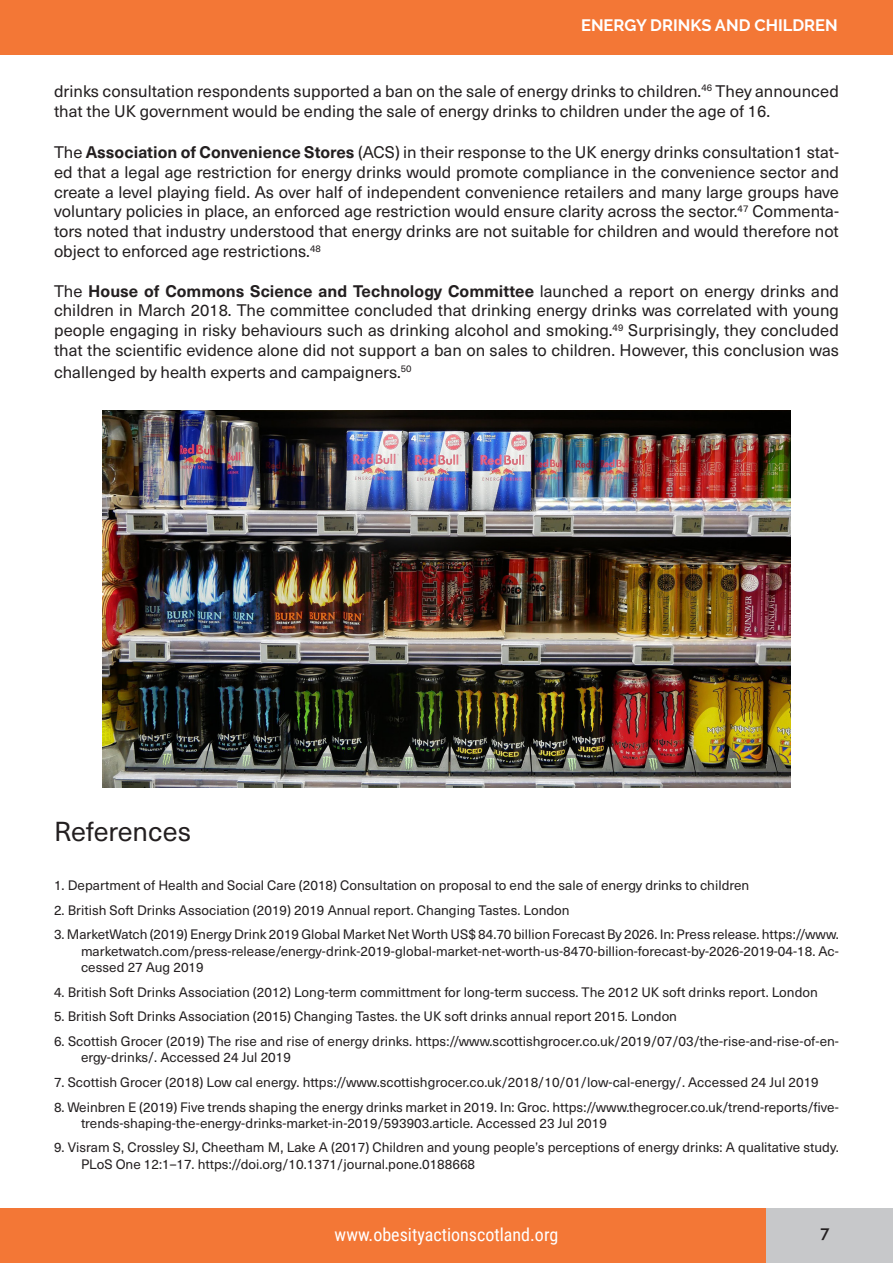
<style>
.page{position:relative;width:893px;height:1263px;background:#fff}
.page>*{position:absolute;margin:0;border:0;box-sizing:border-box;transform-origin:0 0}
.t1{font:27px "Neue Haas Unica W1 G";color:#231f20}
.t2{font:18px "Roboto Condensed";color:#fff}
.t3{font:16.5px/19.8px "Neue Haas Unica W1 G";color:#231f20;text-align:justify}
.Section_Header_-_Ali{font:700 16.5px "Raleway";color:#fff}
.t4{font:600 16.5px "Raleway";color:#231f20}
.t5{font:13.5px/16.2px "Neue Haas Unica W1 G";color:#231f20}
.s1{font-weight:700}
</style>
<div class="page">
<div style="left:0;top:0;width:893px;height:54px;background:#f37736"></div>
<div style="left:766px;top:1209px;width:127px;height:54px;background:#c7c8ca"></div>
<div style="left:0;top:1209px;width:766px;height:54px;background:#f37736"></div>
<img style="left:102px;top:410px;width:689px;height:377px">
<p class="Section_Header_-_Ali" style="left:581px;top:16px;width:258px">ENERGY DRINKS AND CHILDREN</p>
<p class="t3" style="left:54px;top:80px;width:786px">drinks consultation respondents supported a ban on the sale of energy drinks to children.<sup>46</sup> They announced that the UK government would be ending the sale of energy drinks to children under the age of 16.</p>
<p class="t3" style="left:54px;top:141px;width:786px">The <span class="s1">Association of Convenience Stores</span> (ACS) in their response to the UK energy drinks consultation1 stat&shy;ed that a legal age restriction for energy drinks would promote compliance in the convenience sector and create a level playing field. As over half of independent convenience retailers and many large groups have voluntary policies in place, an enforced age restriction would ensure clarity across the sector.<sup>47</sup> Commenta&shy;tors noted that industry understood that energy drinks are not suitable for children and would therefore not object to enforced age restrictions.<sup>48</sup></p>
<p class="t3" style="left:54px;top:280px;width:786px">The <span class="s1">House of Commons Science and Technology Committee</span> launched a report on energy drinks and children in March 2018. The committee concluded that drinking energy drinks was correlated with young people engaging in risky behaviours such as drinking alcohol and smoking.<sup>49</sup> Surprisingly, they concluded that the scientific evidence alone did not support a ban on sales to children. However, this conclusion was</p>
<p class="t3" style="left:54px;top:361px;width:359px">challenged by health experts and campaigners.<sup>50</sup></p>
<p class="t1" style="left:54px;top:812px;width:139px">References</p>
<p class="t5" style="left:54px;top:876px;width:697px">1. Department of Health and Social Care (2018) Consultation on proposal to end the sale of energy drinks to children</p>
<p class="t5" style="left:54px;top:901px;width:517px">2. British Soft Drinks Association (2019) 2019 Annual report. Changing Tastes. London</p>
<p class="t5" style="left:81px;top:926px;width:759px;text-align:justify;text-indent:-27px">3. MarketWatch (2019) Energy Drink 2019 Global Market Net Worth US$ 84.70 billion Forecast By 2026. In: Press release. https://www. marketwatch.com/press-release/energy-drink-2019-global-market-net-worth-us-8470-billion-forecast-by-2026-2019-04-18. Ac&shy;cessed 27 Aug 2019</p>
<p class="t5" style="left:54px;top:983px;width:765px">4. British Soft Drinks Association (2012) Long-term committment for long-term success. The 2012 UK soft drinks report. London</p>
<p class="t5" style="left:54px;top:1007px;width:625px">5. British Soft Drinks Association (2015) Changing Tastes. the UK soft drinks annual report 2015. London</p>
<p class="t5" style="left:81px;top:1032px;width:759px;text-indent:-27px">6. Scottish Grocer (2019) The rise and rise of energy drinks. https://www.scottishgrocer.co.uk/2019/07/03/the-rise-and-rise-of-en&shy;ergy-drinks/. Accessed 24 Jul 2019</p>
<p class="t5" style="left:54px;top:1073px;width:766px">7. Scottish Grocer (2018) Low cal energy. https://www.scottishgrocer.co.uk/2018/10/01/low-cal-energy/. Accessed 24 Jul 2019</p>
<p class="t5" style="left:81px;top:1098px;width:759px;text-indent:-27px">8. Weinbren E (2019) Five trends shaping the energy drinks market in 2019. In: Groc. https://www.thegrocer.co.uk/trend-reports/five&shy;trends-shaping-the-energy-drinks-market-in-2019/593903.article. Accessed 23 Jul 2019</p>
<p class="t5" style="left:81px;top:1139px;width:759px;text-indent:-27px">9. Visram S, Crossley SJ, Cheetham M, Lake A (2017) Children and young people’s perceptions of energy drinks: A qualitative study.<br>PLoS One 12:1–17. https://doi.org/10.1371/journal.pone.0188668</p>
<h2 class="t2" style="left:335px;top:1222px;width:225px">www.obesityactionscotland.org</h2>
<p class="t4" style="left:820px;top:1223px;width:11px">7</p>
</div>
